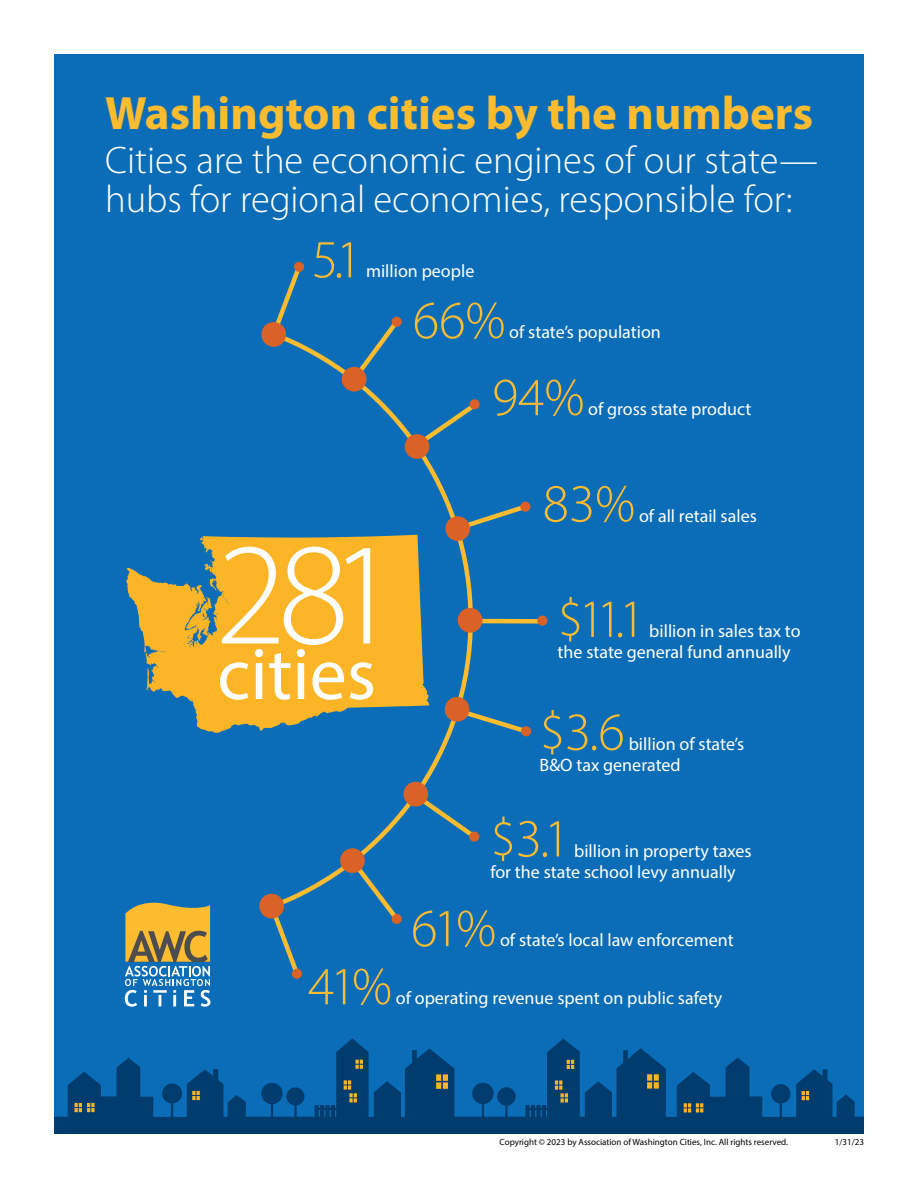
<style>
.page{position:relative;width:918px;height:1188px;background:#fff}
.page>*{position:absolute;margin:0;border:0;box-sizing:border-box;transform-origin:0 0}
.t1{font:300 146.55px "Myriad Pro";color:#fff}
.t2{font:74.1px "Myriad Pro";color:#fff}
.t3{font:300 54px "Myriad Pro";letter-spacing:-.04em;color:#fdbb30}
.t4{font:700 46.95px "Myriad Pro";color:#fdbb30}
.t5{font:300 38.55px/38.5px "Myriad Pro";color:#fff}
.t6{font:18px/21.6px "Myriad Pro";color:#fff}
.t7{font:9px "Myriad Pro";color:#000}
</style>
<div class="page">
<div style="left:54px;top:54px;width:810px;height:1080px;background:#0b6db7"></div>
<svg style="left:126px;top:536px;width:140px;height:197px;fill:#fcb526"></svg>
<svg style="left:266px;top:261px;width:281px;height:718px"></svg>
<div style="left:261px;top:322px;width:25px;height:25px;background:#da6227;border-radius:50%"></div>
<div style="left:458px;top:608px;width:24px;height:25px;background:#da6227;border-radius:50%"></div>
<div style="left:340px;top:848px;width:25px;height:25px;background:#da6227;border-radius:50%"></div>
<div style="left:342px;top:367px;width:25px;height:25px;background:#da6227;border-radius:50%"></div>
<div style="left:403px;top:782px;width:25px;height:24px;background:#da6227;border-radius:50%"></div>
<div style="left:405px;top:434px;width:24px;height:25px;background:#da6227;border-radius:50%"></div>
<div style="left:445px;top:697px;width:24px;height:25px;background:#da6227;border-radius:50%"></div>
<div style="left:445px;top:516px;width:25px;height:25px;background:#da6227;border-radius:50%"></div>
<div style="left:294px;top:262px;width:10px;height:10px;background:#da6227;border-radius:50%"></div>
<div style="left:392px;top:317px;width:10px;height:10px;background:#da6227;border-radius:50%"></div>
<div style="left:470px;top:399px;width:10px;height:10px;background:#da6227;border-radius:50%"></div>
<div style="left:520px;top:502px;width:10px;height:10px;background:#da6227;border-radius:50%"></div>
<div style="left:537px;top:616px;width:10px;height:10px;background:#da6227;border-radius:50%"></div>
<div style="left:521px;top:726px;width:10px;height:10px;background:#da6227;border-radius:50%"></div>
<div style="left:469px;top:832px;width:10px;height:10px;background:#da6227;border-radius:50%"></div>
<div style="left:392px;top:914px;width:10px;height:10px;background:#da6227;border-radius:50%"></div>
<div style="left:292px;top:969px;width:10px;height:10px;background:#da6227;border-radius:50%"></div>
<div style="left:259px;top:894px;width:25px;height:25px;background:#da6227;border-radius:50%"></div>
<svg style="left:125px;top:902px;width:85px;height:105px"></svg>
<svg style="left:54px;top:1038px;width:810px;height:96px"></svg>
<svg style="left:75px;top:1103px;width:20px;height:9px"></svg>
<svg style="left:192px;top:1091px;width:8px;height:9px"></svg>
<svg style="left:344px;top:1080px;width:13px;height:22px"></svg>
<svg style="left:355px;top:1060px;width:8px;height:9px"></svg>
<svg style="left:436px;top:1074px;width:12px;height:15px"></svg>
<svg style="left:555px;top:1080px;width:13px;height:22px"></svg>
<svg style="left:567px;top:1060px;width:7px;height:9px"></svg>
<svg style="left:647px;top:1074px;width:12px;height:15px"></svg>
<svg style="left:684px;top:1103px;width:19px;height:9px"></svg>
<svg style="left:802px;top:1091px;width:7px;height:9px"></svg>
<h3 class="t4" style="left:105px;top:82px;width:710px">Washington cities by the numbers</h3>
<h3 class="t5" style="left:105px;top:142px;width:714px">Cities are the economic engines of our state— hubs for regional economies, responsible for:</h3>
<h3 class="t3" style="left:312px;top:230px;width:52px">5.1</h3>
<p class="t6" style="left:366px;top:260px;width:110px">million people</p>
<h3 class="t3" style="left:413px;top:291px;width:94px">66%</h3>
<p class="t6" style="left:509px;top:321px;width:153px">of state’s population</p>
<h3 class="t3" style="left:492px;top:368px;width:94px">94%</h3>
<p class="t6" style="left:588px;top:398px;width:165px">of gross state product</p>
<h1 class="t1" style="left:215px;top:514px;width:187px">281</h1>
<h2 class="t2" style="left:217px;top:628px;width:160px">cities</h2>
<h3 class="t3" style="left:543px;top:474px;width:94px">83%</h3>
<p class="t6" style="left:639px;top:504px;width:119px">of all retail sales</p>
<h3 class="t3" style="left:558px;top:589px;width:89px">$11.1</h3>
<p class="t6" style="left:558px;top:620px;width:245px;text-indent:92px">billion in sales tax to the state general fund annually</p>
<h3 class="t3" style="left:540px;top:702px;width:87px">$3.6</h3>
<p class="t6" style="left:540px;top:733px;width:206px;text-indent:89px">billion of state’s<br>B&amp;O tax generated</p>
<h3 class="t3" style="left:490px;top:809px;width:81px">$3.1</h3>
<p class="t6" style="left:490px;top:839px;width:263px;text-indent:84px">billion in property taxes for the state school levy annually</p>
<h3 class="t3" style="left:411px;top:899px;width:86px">61%</h3>
<p class="t6" style="left:500px;top:929px;width:235px">of state’s local law enforcement</p>
<h3 class="t3" style="left:308px;top:957px;width:85px">41%</h3>
<p class="t6" style="left:396px;top:987px;width:328px">of operating revenue spent on public safety</p>
<p class="t7" style="left:500px;top:1136px;width:290px">Copyright © 2023 by Association of Washington Cities, Inc. All rights reserved.</p>
<p class="t7" style="left:835px;top:1136px;width:31px">1/31/23</p>
</div>
